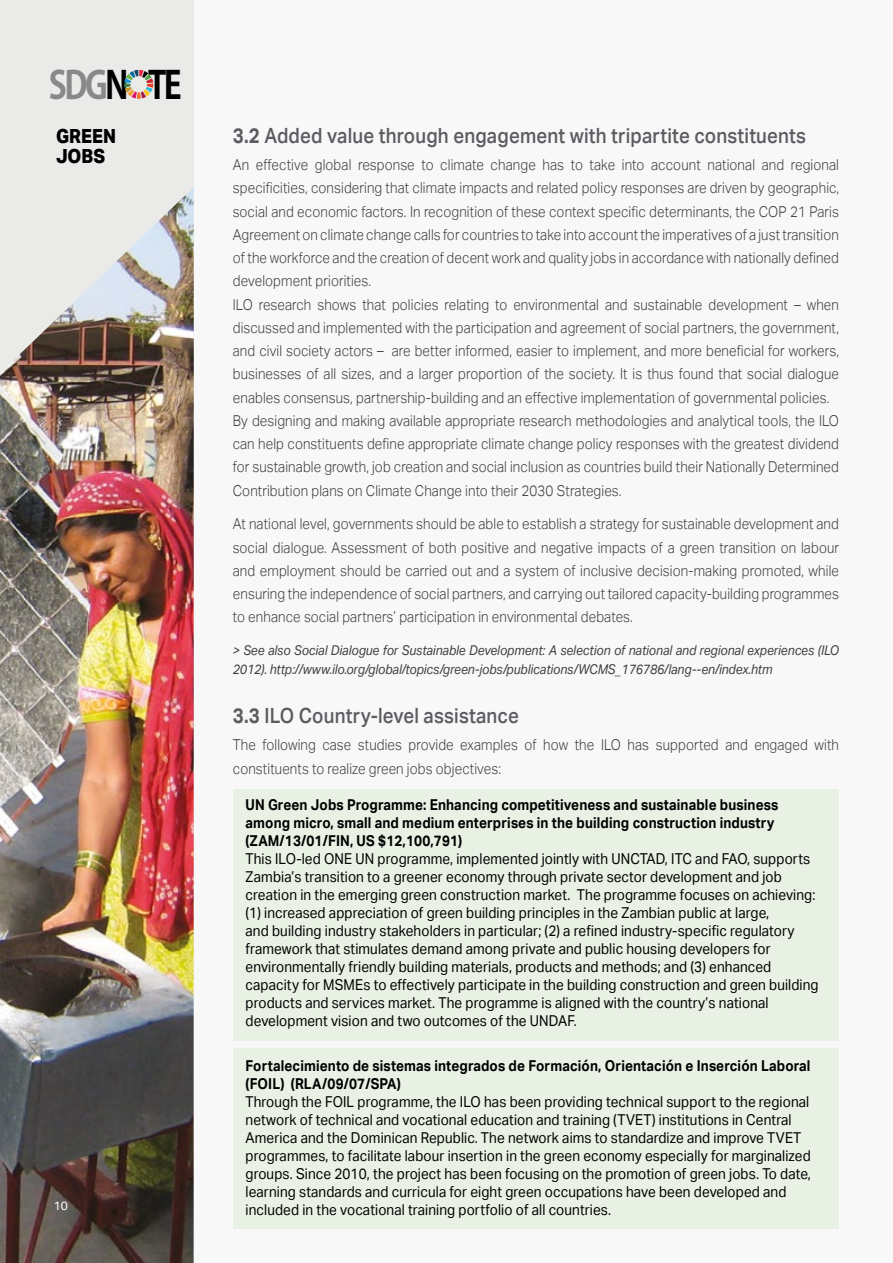
<style>
.page{position:relative;width:893px;height:1263px;background:#f8f8f8}
.page>*{position:absolute;margin:0;border:0;box-sizing:border-box;transform-origin:0 0}
.t1{font:700 37.95px "Koz Go Pro";letter-spacing:-.08em;color:#8a8989;scale:.87 1}
.t2{font:500 21px "Aktiv Grotesk";letter-spacing:.01em;color:#5a5c61;scale:.89 1}
.t3{font:800 19.5px/19.4px "Aktiv Grotesk";color:#000;scale:.9 1}
.t4{font:300 15px/23.2px "Aktiv Grotesk";letter-spacing:.01em;color:#3c3c3b;scale:.89 1}
.t5{font:15px/18px "Aktiv Grotesk";letter-spacing:.01em;color:#000;scale:.9 1}
.t6{font:700 15px/18px "Aktiv Grotesk";letter-spacing:.01em;color:#000;scale:.9 1}
.t7{font:italic 13.5px/19.5px "Aktiv Grotesk";color:#3c3c3b;scale:.89 1}
.t8{font:12px "Aktiv Grotesk";color:#fff}
.s1{color:#000}
.s2{font-weight:700}
</style>
<div class="page">
<div style="left:0;top:0;width:193px;height:1263px;background:#eaeae8"></div>
<svg style="left:124px;top:70px;width:29px;height:29px"></svg>
<img style="left:0;top:187px;width:194px;height:1076px">
<div style="left:234px;top:789px;width:605px;height:252px;background:#e9f0e4"></div>
<div style="left:234px;top:1048px;width:605px;height:181px;background:#e9f0e4"></div>
<h1 class="t1" style="left:49px;top:60px;width:154px">SDG<span class="s1">N TE</span></h1>
<h3 class="t3" style="left:56px;top:126px;width:68px">GREEN<br>JOBS</h3>
<h2 class="t2" style="left:233px;top:123px;width:646px"><span class="s2">3.2</span> Added value through engagement with tripartite constituents</h2>
<p class="t4" style="left:233px;top:153px;width:683px">An effective global response to climate change has to take into account national and regional specificities, considering that climate impacts and related policy responses are driven by geographic, social and economic factors. In recognition of these context specific determinants, the COP 21 Paris Agreement on climate change calls for countries to take into account the imperatives of a just transition of the workforce and the creation of decent work and quality jobs in accordance with nationally defined development priorities.<br>ILO research shows that policies relating to environmental and sustainable development – when discussed and implemented with the participation and agreement of social partners, the government, and civil society actors – are better informed, easier to implement, and more beneficial for workers, businesses of all sizes, and a larger proportion of the society. It is thus found that social dialogue enables consensus, partnership-building and an effective implementation of governmental policies.<br>By designing and making available appropriate research methodologies and analytical tools, the ILO can help constituents define appropriate climate change policy responses with the greatest dividend for sustainable growth, job creation and social inclusion as countries build their Nationally Determined Contribution plans on Climate Change into their 2030 Strategies.</p>
<p class="t4" style="left:233px;top:513px;width:683px;text-align:justify">At national level, governments should be able to establish a strategy for sustainable development and social dialogue. Assessment of both positive and negative impacts of a green transition on labour and employment should be carried out and a system of inclusive decision-making promoted, while ensuring the independence of social partners, and carrying out tailored capacity-building programmes to enhance social partners’ participation in environmental debates.</p>
<p class="t7" style="left:233px;top:640px;width:683px">&gt; See also Social Dialogue for Sustainable Development: A selection of national and regional experiences (ILO<br>2012). http://www.ilo.org/global/topics/green-jobs/publications/WCMS_176786/lang--en/index.htm</p>
<h2 class="t2" style="left:233px;top:703px;width:323px"><span class="s2">3.3</span> ILO Country-level assistance</h2>
<p class="t4" style="left:233px;top:734px;width:683px">The following case studies provide examples of how the ILO has supported and engaged with constituents to realize green jobs objectives:</p>
<p class="t6" style="left:246px;top:795px;width:594px">UN Green Jobs Programme: Enhancing competitiveness and sustainable business among micro, small and medium enterprises in the building construction industry (ZAM/13/01/FIN, US $12,100,791)</p>
<p class="t5" style="left:246px;top:849px;width:638px">This ILO-led ONE UN programme, implemented jointly with UNCTAD, ITC and FAO, supports Zambia’s transition to a greener economy through private sector development and job creation in the emerging green construction market. The programme focuses on achieving: (1) increased appreciation of green building principles in the Zambian public at large,<br>and building industry stakeholders in particular; (2) a refined industry-specific regulatory framework that stimulates demand among private and public housing developers for environmentally friendly building materials, products and methods; and (3) enhanced capacity for MSMEs to effectively participate in the building construction and green building products and services market. The programme is aligned with the country’s national development vision and two outcomes of the UNDAF.</p>
<p class="t6" style="left:246px;top:1056px;width:629px">Fortalecimiento de sistemas integrados de Formación, Orientación e Inserción Laboral (FOIL) (RLA/09/07/SPA)</p>
<p class="t5" style="left:246px;top:1092px;width:630px">Through the FOIL programme, the ILO has been providing technical support to the regional network of technical and vocational education and training (TVET) institutions in Central America and the Dominican Republic. The network aims to standardize and improve TVET programmes, to facilitate labour insertion in the green economy especially for marginalized groups. Since 2010, the project has been focusing on the promotion of green jobs. To date, learning standards and curricula for eight green occupations have been developed and included in the vocational training portfolio of all countries.</p>
<p class="t8" style="left:54px;top:1199px;width:16px">10</p>
</div>
